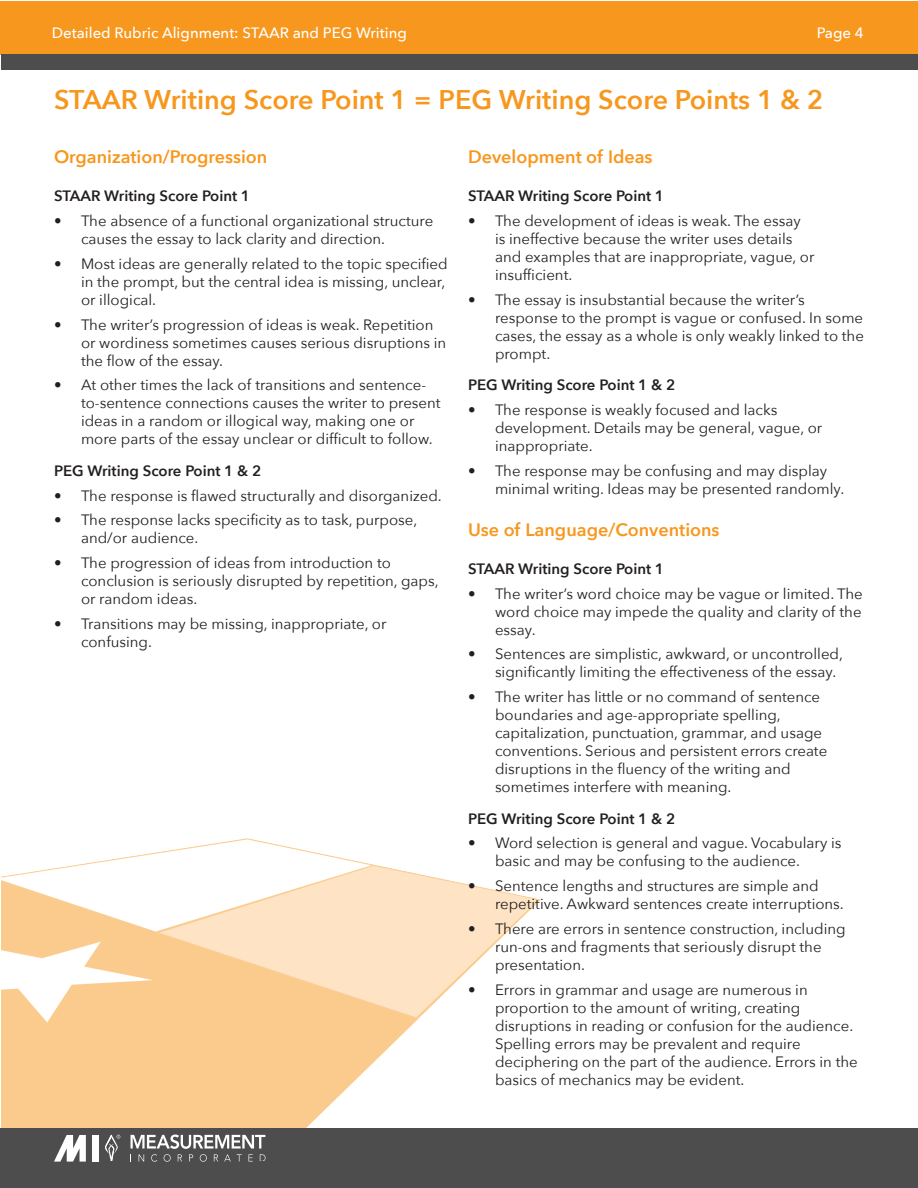
<style>
.page{position:relative;width:918px;height:1188px;background:#fff}
.page>*{position:absolute;margin:0;border:0;box-sizing:border-box;transform-origin:0 0}
.Gold_Header_1{font:600 27px "Avenir Next";color:#f7971d}
.Header_2{font:600 18px "Avenir Next";color:#f7971d}
.t1{font:15px/18px "Avenir Next";color:#231f20}
.Header_3{font:600 15px "Avenir Next";color:#231f20}
.t2{font:500 15px "Avenir Next";color:#fff}
</style>
<div class="page">
<div style="left:0;top:1px;width:918px;height:54px;background:#f7971d"></div>
<div style="left:1px;top:55px;width:917px;height:15px;background:#4d4d4d"></div>
<div style="left:0;top:1128px;width:918px;height:60px;background:#4d4d4d"></div>
<div style="left:92px;top:1135px;width:7px;height:27px;background:#fff"></div>
<svg style="left:54px;top:1135px;width:32px;height:27px"></svg>
<svg style="left:130px;top:1135px;width:135px;height:27px"></svg>
<svg style="left:105px;top:1135px;width:15px;height:26px"></svg>
<img style="left:2px;top:839px;width:538px;height:289px">
<p class="t2" style="left:52px;top:20px;width:357px">Detailed Rubric Alignment: STAAR and PEG Writing</p>
<p class="t2" style="left:817px;top:20px;width:48px">Page 4</p>
<p class="Gold_Header_1" style="left:54px;top:77px;width:771px">STAAR Writing Score Point 1 = PEG Writing Score Points 1 &amp; 2</p>
<p class="Header_2" style="left:54px;top:141px;width:215px">Organization/Progression</p>
<p class="Header_3" style="left:54px;top:183px;width:198px">STAAR Writing Score Point 1</p>
<p class="t1" style="left:81px;top:211px;width:354px;text-indent:-27px">• The absence of a functional organizational structure causes the essay to lack clarity and direction.</p>
<p class="t1" style="left:81px;top:254px;width:368px;text-indent:-27px">• Most ideas are generally related to the topic specified in the prompt, but the central idea is missing, unclear, or illogical.</p>
<p class="t1" style="left:81px;top:315px;width:367px;text-indent:-27px">• The writer’s progression of ideas is weak. Repetition or wordiness sometimes causes serious disruptions in the flow of the essay.</p>
<p class="t1" style="left:81px;top:375px;width:361px;text-indent:-27px">• At other times the lack of transitions and sentence&shy;to-sentence connections causes the writer to present ideas in a random or illogical way, making one or more parts of the essay unclear or difficult to follow.</p>
<p class="Header_3" style="left:54px;top:458px;width:209px">PEG Writing Score Point 1 &amp; 2</p>
<p class="t1" style="left:54px;top:486px;width:389px">• The response is flawed structurally and disorganized.</p>
<p class="t1" style="left:81px;top:510px;width:338px;text-indent:-27px">• The response lacks specificity as to task, purpose, and/or audience.</p>
<p class="t1" style="left:81px;top:553px;width:359px;text-indent:-27px">• The progression of ideas from introduction to conclusion is seriously disrupted by repetition, gaps, or random ideas.</p>
<p class="t1" style="left:81px;top:614px;width:307px;text-indent:-27px">• Transitions may be missing, inappropriate, or confusing.</p>
<p class="Header_2" style="left:468px;top:141px;width:186px">Development of Ideas</p>
<p class="Header_3" style="left:468px;top:183px;width:198px">STAAR Writing Score Point 1</p>
<p class="t1" style="left:495px;top:211px;width:321px;text-indent:-27px">• The development of ideas is weak. The essay is ineffective because the writer uses details and examples that are inappropriate, vague, or insufficient.</p>
<p class="t1" style="left:495px;top:290px;width:370px;text-indent:-27px">• The essay is insubstantial because the writer’s response to the prompt is vague or confused. In some cases, the essay as a whole is only weakly linked to the prompt.</p>
<p class="Header_3" style="left:468px;top:372px;width:209px">PEG Writing Score Point 1 &amp; 2</p>
<p class="t1" style="left:495px;top:400px;width:329px;text-indent:-27px">• The response is weakly focused and lacks development. Details may be general, vague, or inappropriate.</p>
<p class="t1" style="left:495px;top:461px;width:351px;text-indent:-27px">• The response may be confusing and may display minimal writing. Ideas may be presented randomly.</p>
<p class="Header_2" style="left:468px;top:514px;width:253px">Use of Language/Conventions</p>
<p class="Header_3" style="left:468px;top:556px;width:198px">STAAR Writing Score Point 1</p>
<p class="t1" style="left:495px;top:584px;width:369px;text-align:justify;text-indent:-27px">• The writer’s word choice may be vague or limited. The word choice may impede the quality and clarity of the essay.</p>
<p class="t1" style="left:495px;top:645px;width:350px;text-indent:-27px">• Sentences are simplistic, awkward, or uncontrolled, significantly limiting the effectiveness of the essay.</p>
<p class="t1" style="left:495px;top:687px;width:334px;text-indent:-27px">• The writer has little or no command of sentence boundaries and age-appropriate spelling, capitalization, punctuation, grammar, and usage conventions. Serious and persistent errors create disruptions in the fluency of the writing and sometimes interfere with meaning.</p>
<p class="Header_3" style="left:468px;top:806px;width:209px">PEG Writing Score Point 1 &amp; 2</p>
<p class="t1" style="left:495px;top:834px;width:348px;text-indent:-27px">• Word selection is general and vague. Vocabulary is basic and may be confusing to the audience.</p>
<p class="t1" style="left:495px;top:876px;width:350px;text-indent:-27px">• Sentence lengths and structures are simple and repetitive. Awkward sentences create interruptions.</p>
<p class="t1" style="left:495px;top:919px;width:352px;text-indent:-27px">• There are errors in sentence construction, including run-ons and fragments that seriously disrupt the presentation.</p>
<p class="t1" style="left:495px;top:980px;width:364px;text-indent:-27px">• Errors in grammar and usage are numerous in proportion to the amount of writing, creating disruptions in reading or confusion for the audience.<br>Spelling errors may be prevalent and require deciphering on the part of the audience. Errors in the basics of mechanics may be evident.</p>
</div>
